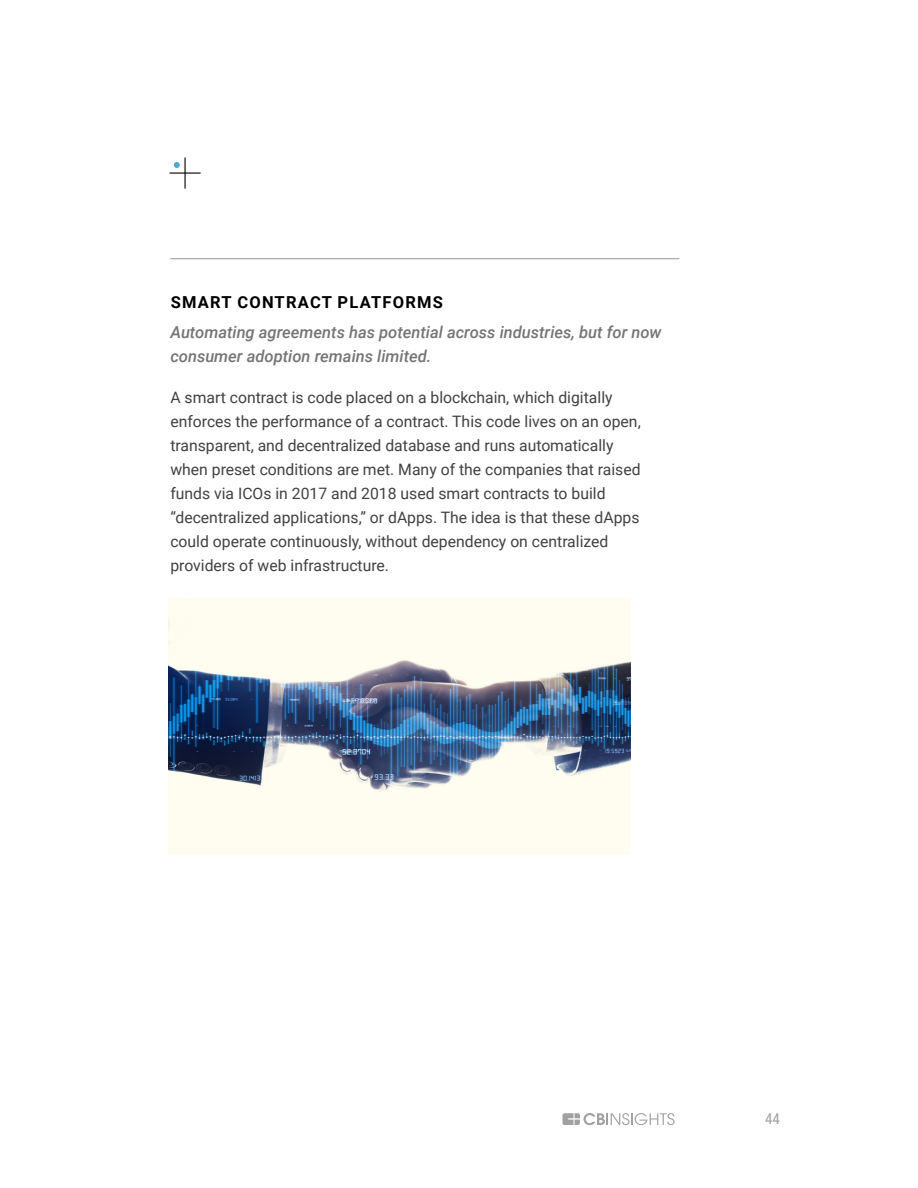
<style>
.page{position:relative;width:918px;height:1188px;background:#fff}
.page>*{position:absolute;margin:0;border:0;box-sizing:border-box;transform-origin:0 0}
.t1{font:italic 500 16.5px/24px "Roboto";color:#757575}
.t2{font:700 16.5px "Roboto";letter-spacing:.075em;color:#000}
.t3{font:15.75px/24px "Roboto";color:#414042}
.t4{font:15px "Roboto Condensed";color:#a2a0a0}
</style>
<div class="page">
<svg style="left:562px;top:1113px;width:113px;height:12px"></svg>
<hr style="left:170px;top:258px;width:509px;height:1px;background:#a2a0a0">
<hr style="left:170px;top:172px;width:31px;height:2px;background:#000">
<hr style="left:184px;top:158px;width:2px;height:31px;background:#000">
<svg style="left:174px;top:162px;width:6px;height:6px"></svg>
<img style="left:168px;top:599px;width:463px;height:256px">
<p class="t2" style="left:171px;top:291px;width:274px">SMART CONTRACT PLATFORMS</p>
<p class="t1" style="left:170px;top:320px;width:493px">Automating agreements has potential across industries, but for now consumer adoption remains limited.</p>
<p class="t3" style="left:170px;top:385px;width:472px">A smart contract is code placed on a blockchain, which digitally enforces the performance of a contract. This code lives on an open, transparent, and decentralized database and runs automatically when preset conditions are met. Many of the companies that raised funds via ICOs in 2017 and 2018 used smart contracts to build “decentralized applications,” or dApps. The idea is that these dApps could operate continuously, without dependency on centralized providers of web infrastructure.</p>
<p class="t4" style="left:765px;top:1108px;width:16px">44</p>
</div>
